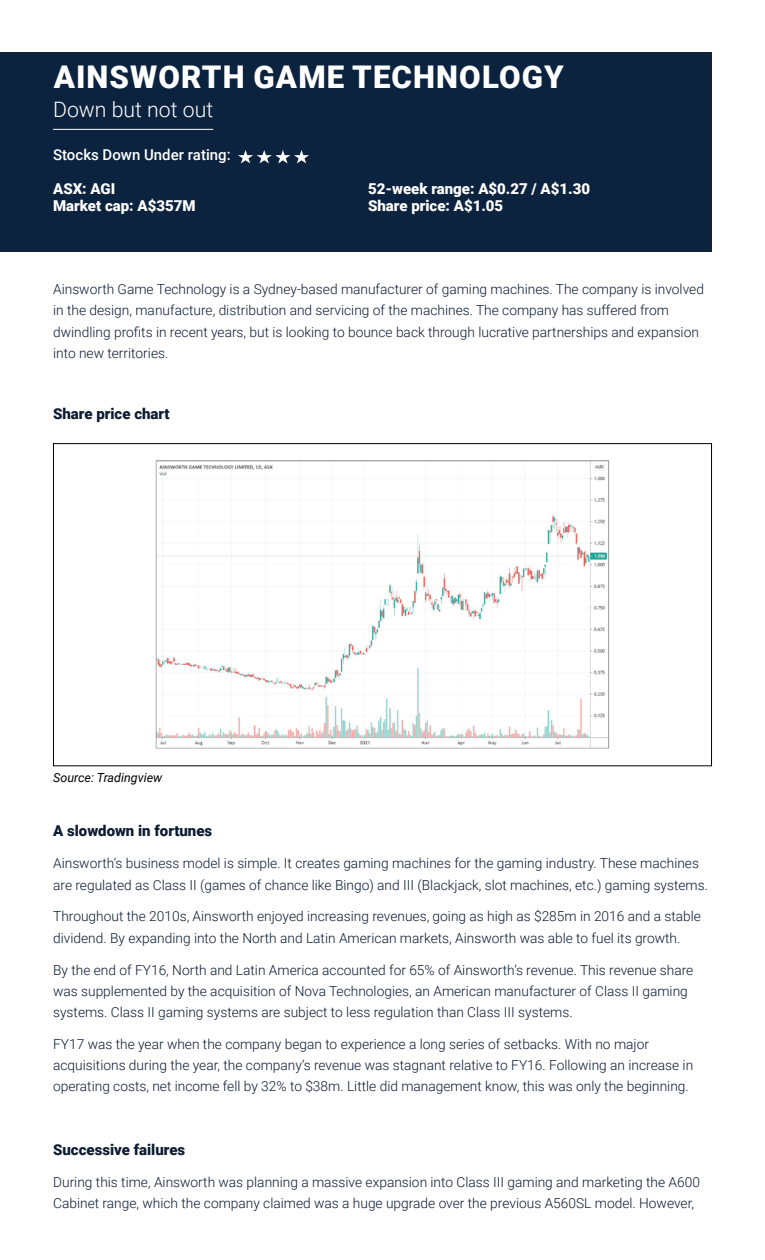
<style>
.page{position:relative;width:765px;height:1260px;background:#fff}
.page>*{position:absolute;margin:0;border:0;box-sizing:border-box;transform-origin:0 0}
.t1{font:900 31.25px "Roboto";letter-spacing:.035em;color:#fff}
.t2{font:300 21.25px "Roboto";color:#fff}
.t3{font:900 15px "Roboto";color:#fff}
.t4{font:900 15px "Roboto";color:#0b1b31}
.t5{font:500 15px "Roboto";color:#fff}
.t6{font:300 13.75px/21.2px "Roboto";color:#0b1b31}
.t7{font:italic 12.5px "Roboto";color:#000}
</style>
<div class="page">
<div style="left:0;top:52px;width:712px;height:200px;background:#0c233f"></div>
<hr style="left:53px;top:129px;width:160px;height:1px;background:#fff">
<img style="left:155px;top:461px;width:455px;height:288px">
<svg style="left:238px;top:150px;width:71px;height:13px"></svg>
<h1 class="t1" style="left:54px;top:55px;width:512px">AINSWORTH GAME TECHNOLOGY</h1>
<h2 class="t2" style="left:53px;top:95px;width:162px">Down but not out</h2>
<p class="t5" style="left:53px;top:144px;width:179px">Stocks Down Under rating:</p>
<p class="t3" style="left:53px;top:179px;width:64px">ASX: AGI</p>
<p class="t3" style="left:368px;top:179px;width:223px">52-week range: A$0.27 / A$1.30</p>
<p class="t3" style="left:53px;top:195px;width:144px">Market cap: A$357M</p>
<p class="t3" style="left:368px;top:195px;width:137px">Share price: A$1.05</p>
<p class="t6" style="left:53px;top:278px;width:652px">Ainsworth Game Technology is a Sydney-based manufacturer of gaming machines. The company is involved in the design, manufacture, distribution and servicing of the machines. The company has suffered from dwindling profits in recent years, but is looking to bounce back through lucrative partnerships and expansion into new territories.</p>
<p class="t4" style="left:53px;top:403px;width:118px">Share price chart</p>
<p class="t7" style="left:53px;top:769px;width:111px">Source: Tradingview</p>
<p class="t4" style="left:53px;top:821px;width:161px">A slowdown in fortunes</p>
<p class="t6" style="left:53px;top:852px;width:656px">Ainsworth’s business model is simple. It creates gaming machines for the gaming industry. These machines are regulated as Class II (games of chance like Bingo) and III (Blackjack, slot machines, etc.) gaming systems.</p>
<p class="t6" style="left:53px;top:905px;width:649px">Throughout the 2010s, Ainsworth enjoyed increasing revenues, going as high as $285m in 2016 and a stable dividend. By expanding into the North and Latin American markets, Ainsworth was able to fuel its growth.</p>
<p class="t6" style="left:53px;top:959px;width:642px">By the end of FY16, North and Latin America accounted for 65% of Ainsworth’s revenue. This revenue share was supplemented by the acquisition of Nova Technologies, an American manufacturer of Class II gaming systems. Class II gaming systems are subject to less regulation than Class III systems.</p>
<p class="t6" style="left:53px;top:1033px;width:642px">FY17 was the year when the company began to experience a long series of setbacks. With no major acquisitions during the year, the company’s revenue was stagnant relative to FY16. Following an increase in operating costs, net income fell by 32% to $38m. Little did management know, this was only the beginning.</p>
<p class="t4" style="left:53px;top:1139px;width:134px">Successive failures</p>
<p class="t6" style="left:53px;top:1171px;width:648px">During this time, Ainsworth was planning a massive expansion into Class III gaming and marketing the A600<br>Cabinet range, which the company claimed was a huge upgrade over the previous A560SL model. However,</p>
</div>
